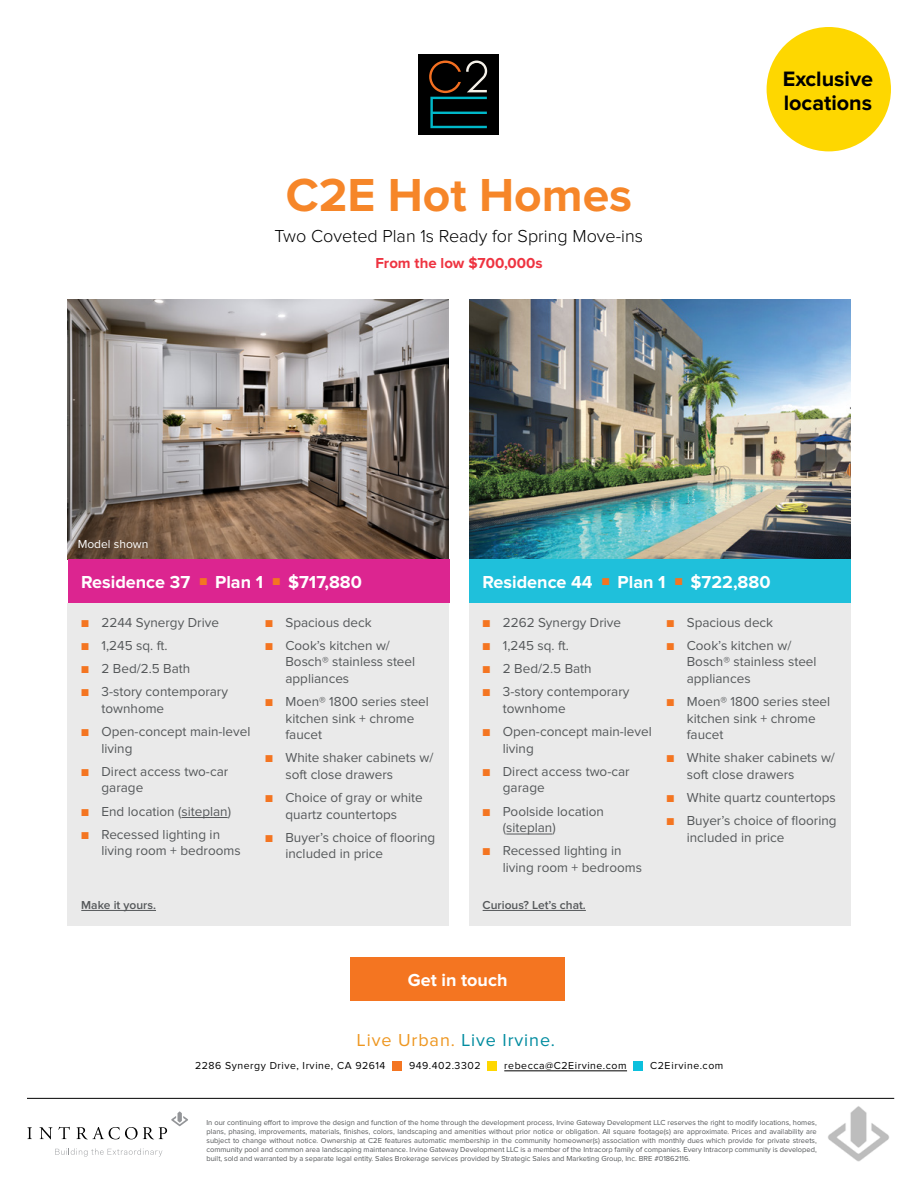
<style>
.page{position:relative;width:918px;height:1188px;background:#fff}
.page>*{position:absolute;margin:0;border:0;box-sizing:border-box;transform-origin:0 0}
.t1{font:700 48px "Proxima Nova";color:#f68629}
.t2{font:700 21.6px/24.2px "Proxima Nova";color:#000}
.t3{font:700 18px "Proxima Nova";color:#fff}
.t4{font:300 18px "Proxima Nova";color:#000}
.t5{font:18px "Proxima Nova";letter-spacing:.05em;color:#028ca0}
.t6{font:700 15px "Proxima Nova";color:#ee3441}
.t7{font:13.5px/16.5px "Proxima Nova";color:#55585a}
.t8{font:600 12px "Proxima Nova";color:#55585a}
.t9{font:12px "Proxima Nova";color:#fff}
.t10{font:10.5px "Proxima Nova";letter-spacing:.05em;color:#000}
.t11{font:7.5px/9px "Proxima Nova";color:#55585a;text-align:justify}
.s1{font-size:12px;color:#f47521}
.s2{color:#ee9721}
</style>
<div class="page">
<div style="left:418px;top:54px;width:81px;height:81px;background:#000"></div>
<svg style="left:429px;top:61px;width:58px;height:67px"></svg>
<img style="left:68px;top:299px;width:381px;height:260px">
<img style="left:469px;top:299px;width:381px;height:260px">
<svg style="left:27px;top:1127px;width:5px;height:12px"></svg>
<svg style="left:39px;top:1127px;width:13px;height:12px"></svg>
<svg style="left:58px;top:1127px;width:12px;height:12px"></svg>
<svg style="left:76px;top:1111px;width:112px;height:28px"></svg>
<svg style="left:55px;top:1148px;width:107px;height:9px"></svg>
<img style="left:828px;top:1106px;width:61px;height:56px">
<hr style="left:27px;top:1098px;width:867px;height:1px;background:#000">
<div style="left:469px;top:559px;width:381px;height:44px;background:#1fc0db"></div>
<div style="left:68px;top:559px;width:382px;height:44px;background:#dc2590"></div>
<div style="left:350px;top:957px;width:215px;height:43px;background:#f47521"></div>
<div style="left:767px;top:27px;width:124px;height:124px;background:#fed700;border-radius:50%"></div>
<div style="left:469px;top:603px;width:381px;height:323px;background:#eaeaea"></div>
<hr style="left:506px;top:834px;width:46px;height:1px;background:#55585a">
<div style="left:68px;top:603px;width:381px;height:323px;background:#eaeaea"></div>
<hr style="left:182px;top:817px;width:46px;height:1px;background:#55585a">
<hr style="left:483px;top:910px;width:103px;height:1px;background:#55585a">
<hr style="left:81px;top:910px;width:75px;height:1px;background:#55585a">
<hr style="left:504px;top:1071px;width:123px;height:1px;background:#000">
<div style="left:392px;top:1061px;width:10px;height:10px;background:#f47521"></div>
<div style="left:488px;top:1061px;width:9px;height:10px;background:#fed700"></div>
<div style="left:634px;top:1061px;width:9px;height:10px;background:#0cc0dd"></div>
<h1 class="t1" style="left:286px;top:174px;width:348px">C2E Hot Homes</h1>
<h3 class="t4" style="left:274px;top:228px;width:370px">Two Coveted Plan 1s Ready for Spring Move-ins</h3>
<p class="t6" style="left:375px;top:256px;width:169px">From the low $700,000s</p>
<h2 class="t2" style="left:783px;top:67px;width:92px">Exclusive locations</h2>
<p class="t9" style="left:78px;top:539px;width:72px">Model shown</p>
<h3 class="t3" style="left:81px;top:574px;width:282px">Residence 37 <sup>■</sup> Plan 1 <sup>■</sup> $717,880</h3>
<h3 class="t3" style="left:483px;top:574px;width:289px">Residence 44 <sup>■</sup> Plan 1 <sup>■</sup> $722,880</h3>
<p class="t7" style="left:81px;top:615px;width:139px"><span class="s1">■</span> 2244 Synergy Drive</p>
<p class="t7" style="left:81px;top:638px;width:88px"><span class="s1">■</span> 1,245 sq. ft.</p>
<p class="t7" style="left:81px;top:661px;width:111px"><span class="s1">■</span> 2 Bed/2.5 Bath</p>
<p class="t7" style="left:102px;top:684px;width:128px;text-indent:-20px"><span class="s1">■</span> 3-story contemporary townhome</p>
<p class="t7" style="left:102px;top:724px;width:150px;text-indent:-20px"><span class="s1">■</span> Open-concept main-level living</p>
<p class="t7" style="left:102px;top:764px;width:128px;text-indent:-20px"><span class="s1">■</span> Direct access two-car garage</p>
<p class="t7" style="left:81px;top:804px;width:151px"><span class="s1">■</span> End location (siteplan)</p>
<p class="t7" style="left:102px;top:827px;width:141px;text-indent:-20px"><span class="s1">■</span> Recessed lighting in living room + bedrooms</p>
<p class="t7" style="left:265px;top:615px;width:108px"><span class="s1">■</span> Spacious deck</p>
<p class="t7" style="left:285px;top:638px;width:131px;text-indent:-20px"><span class="s1">■</span> Cook’s kitchen w/<br>Bosch® stainless steel appliances</p>
<p class="t7" style="left:285px;top:694px;width:145px;text-indent:-20px"><span class="s1">■</span> Moen® 1800 series steel kitchen sink + chrome faucet</p>
<p class="t7" style="left:285px;top:750px;width:150px;text-indent:-20px"><span class="s1">■</span> White shaker cabinets w/ soft close drawers</p>
<p class="t7" style="left:265px;top:790px;width:159px;text-align:center"><span class="s1">■</span> Choice of gray or white quartz countertops</p>
<p class="t7" style="left:285px;top:830px;width:151px;text-indent:-20px"><span class="s1">■</span> Buyer’s choice of flooring included in price</p>
<p class="t7" style="left:483px;top:615px;width:140px"><span class="s1">■</span> 2262 Synergy Drive</p>
<p class="t7" style="left:483px;top:638px;width:88px"><span class="s1">■</span> 1,245 sq. ft.</p>
<p class="t7" style="left:483px;top:661px;width:111px"><span class="s1">■</span> 2 Bed/2.5 Bath</p>
<p class="t7" style="left:503px;top:684px;width:128px;text-indent:-20px"><span class="s1">■</span> 3-story contemporary townhome</p>
<p class="t7" style="left:503px;top:724px;width:150px;text-indent:-20px"><span class="s1">■</span> Open-concept main-level living</p>
<p class="t7" style="left:503px;top:764px;width:128px;text-indent:-20px"><span class="s1">■</span> Direct access two-car garage</p>
<p class="t7" style="left:503px;top:804px;width:103px;text-indent:-20px"><span class="s1">■</span> Poolside location (siteplan)</p>
<p class="t7" style="left:503px;top:843px;width:141px;text-indent:-20px"><span class="s1">■</span> Recessed lighting in living room + bedrooms</p>
<p class="t8" style="left:81px;top:898px;width:76px">Make it yours.</p>
<p class="t8" style="left:483px;top:898px;width:105px">Curious? Let’s chat.</p>
<p class="t7" style="left:667px;top:615px;width:108px"><span class="s1">■</span> Spacious deck</p>
<p class="t7" style="left:687px;top:638px;width:131px;text-indent:-20px"><span class="s1">■</span> Cook’s kitchen w/<br>Bosch® stainless steel appliances</p>
<p class="t7" style="left:687px;top:694px;width:145px;text-indent:-20px"><span class="s1">■</span> Moen® 1800 series steel kitchen sink + chrome faucet</p>
<p class="t7" style="left:687px;top:750px;width:150px;text-indent:-20px"><span class="s1">■</span> White shaker cabinets w/ soft close drawers</p>
<p class="t7" style="left:667px;top:790px;width:171px"><span class="s1">■</span> White quartz countertops</p>
<p class="t7" style="left:687px;top:813px;width:151px;text-indent:-20px"><span class="s1">■</span> Buyer’s choice of flooring included in price</p>
<h3 class="t3" style="left:408px;top:972px;width:101px">Get in touch</h3>
<h3 class="t5" style="left:357px;top:1032px;width:200px"><span class="s2">Live Urban.</span> Live Irvine.</h3>
<p class="t10" style="left:195px;top:1061px;width:192px">2286 Synergy Drive, Irvine, CA 92614</p>
<p class="t10" style="left:409px;top:1061px;width:73px">949.402.3302</p>
<p class="t10" style="left:504px;top:1061px;width:124px">rebecca@C2Eirvine.com</p>
<p class="t10" style="left:650px;top:1061px;width:75px">C2Eirvine.com</p>
<p class="t11" style="left:207px;top:1118px;width:612px">In our continuing effort to improve the design and function of the home through the development process, Irvine Gateway Development LLC reserves the right to modify locations, homes, plans, phasing, improvements, materials, finishes, colors, landscaping and amenities without prior notice or obligation. All square footage(s) are approximate. Prices and availability are subject to change without notice. Ownership at C2E features automatic membership in the community homeowner(s) association with monthly dues which provide for private streets, community pool and common area landscaping maintenance. Irvine Gateway Development LLC is a member of the Intracorp family of companies. Every Intracorp community is developed, built, sold and warranted by a separate legal entity. Sales Brokerage services provided by Strategic Sales and Marketing Group, Inc. BRE #01862116.</p>
</div>
